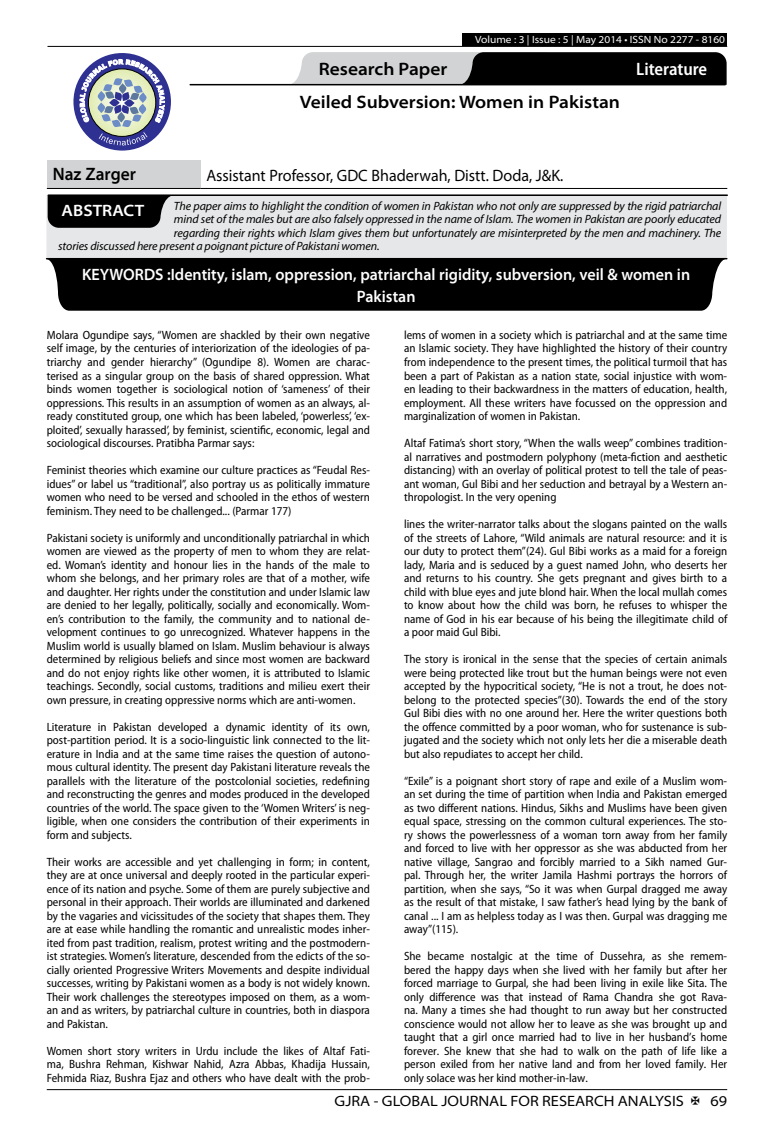
<style>
.page{position:relative;width:774px;height:1136px;background:#fff}
.page>*{position:absolute;margin:0;border:0;box-sizing:border-box;transform-origin:0 0}
.t1{font:600 semi-expanded 18px "Myriad Pro";color:#000}
.t2{font:600 semi-condensed 18px "Myriad Pro";color:#fff}
.t3{font:600 semi-expanded 18px "Myriad Pro";color:#000;scale:.9 1}
.t4{font:600 semi-expanded 16.5px/21.5px "Myriad Pro";color:#fff;text-align:center;scale:.9 1}
.t5{font:semi-expanded 16.5px "Myriad Pro";color:#000;scale:.89 1}
.t6{font:600 semi-expanded 16.5px "Myriad Pro";color:#fff}
.t7{font:semi-expanded 15px "Myriad Pro";color:#000}
.t8{font:semi-condensed 12px/13.5px "Myriad Pro";color:#000;text-align:justify}
.t9{font:italic 12px "Myriad Pro";letter-spacing:-.01em;color:#000}
.t10{font:semi-expanded 10.5px "Myriad Pro";color:#fff}
</style>
<div class="page">
<hr style="left:47px;top:1089px;width:680px;height:1px;background:#000">
<div style="left:462px;top:33px;width:265px;height:13px;background:#000"></div>
<hr style="left:47px;top:46px;width:680px;height:1px;background:#000">
<svg style="left:288px;top:52px;width:439px;height:33px;background:#5a5a5b"></svg>
<hr style="left:190px;top:84px;width:535px;height:1px;background:#000">
<div style="left:73px;top:53px;width:98px;height:97px;background:#2e3092;border-radius:50%"></div>
<svg style="left:80px;top:59px;width:85px;height:86px"></svg>
<div style="left:47px;top:160px;width:153px;height:28px;background:#d1d3d4"></div>
<hr style="left:47px;top:188px;width:153px;height:1px;background:#000">
<hr style="left:200px;top:188px;width:527px;height:1px;background:#000">
<div style="left:46px;top:194px;width:681px;height:64px;background:#e6e7e8"></div>
<hr style="left:48px;top:194px;width:679px;height:2px;background:#000">
<svg style="left:48px;top:196px;width:123px;height:32px;background:#141414"></svg>
<hr style="left:47px;top:258px;width:680px;height:1px;background:#000">
<svg style="left:46px;top:259px;width:680px;height:52px;background:#191919"></svg>
<div style="left:71px;top:268px;width:631px;height:34px;background:#000"></div>
<p class="t10" style="left:475px;top:34px;width:251px">Volume : 3 | Issue : 5 | May 2014 • ISSN No 2277 - 8160</p>
<h1 class="t1" style="left:319px;top:59px;width:130px">Research Paper</h1>
<h1 class="t2" style="left:636px;top:59px;width:73px">Literature</h1>
<h1 class="t1" style="left:300px;top:92px;width:322px">Veiled Subversion: Women in Pakistan</h1>
<h1 class="t3" style="left:53px;top:164px;width:94px">Naz Zarger</h1>
<h2 class="t5" style="left:206px;top:166px;width:403px">Assistant Professor, GDC Bhaderwah, Distt. Doda, J&amp;K.</h2>
<p class="t9" style="left:174px;top:198px;width:549px">The paper aims to highlight the condition of women in Pakistan who not only are suppressed by the rigid patriarchal</p>
<p class="t9" style="left:174px;top:212px;width:549px">mind set of the males but are also falsely oppressed in the name of Islam. The women in Pakistan are poorly educated</p>
<p class="t9" style="left:174px;top:225px;width:549px">regarding their rights which Islam gives them but unfortunately are misinterpreted by the men and machinery. The</p>
<p class="t9" style="left:58px;top:239px;width:323px">stories discussed here present a poignant picture of Pakistani women.</p>
<h2 class="t6" style="left:62px;top:201px;width:84px">ABSTRACT</h2>
<h2 class="t4" style="left:82px;top:264px;width:677px">KEYWORDS :Identity, islam, oppression, patriarchal rigidity, subversion, veil &amp; women in<br>Pakistan</h2>
<p class="t8" style="left:47px;top:328px;width:325px">Molara Ogundipe says, “Women are shackled by their own negative self image, by the centuries of interiorization of the ideologies of pa&shy;triarchy and gender hierarchy” (Ogundipe 8). Women are charac&shy;terised as a singular group on the basis of shared oppression. What binds women together is sociological notion of ‘sameness’ of their oppressions. This results in an assumption of women as an always, al&shy;ready constituted group, one which has been labeled, ‘powerless’, ‘ex&shy;ploited’, sexually harassed’, by feminist, scientific, economic, legal and sociological discourses. Pratibha Parmar says:</p>
<p class="t8" style="left:47px;top:463px;width:325px">Feminist theories which examine our culture practices as “Feudal Res&shy;idues” or label us “traditional”, also portray us as politically immature women who need to be versed and schooled in the ethos of western feminism. They need to be challenged... (Parmar 177)</p>
<p class="t8" style="left:47px;top:531px;width:325px">Pakistani society is uniformly and unconditionally patriarchal in which women are viewed as the property of men to whom they are relat&shy;ed. Woman’s identity and honour lies in the hands of the male to whom she belongs, and her primary roles are that of a mother, wife and daughter. Her rights under the constitution and under Islamic law are denied to her legally, politically, socially and economically. Wom&shy;en’s contribution to the family, the community and to national de&shy;velopment continues to go unrecognized. Whatever happens in the Muslim world is usually blamed on Islam. Muslim behaviour is always determined by religious beliefs and since most women are backward and do not enjoy rights like other women, it is attributed to Islamic teachings. Secondly, social customs, traditions and milieu exert their own pressure, in creating oppressive norms which are anti-women.</p>
<p class="t8" style="left:47px;top:720px;width:325px">Literature in Pakistan developed a dynamic identity of its own, post-partition period. It is a socio-linguistic link connected to the lit&shy;erature in India and at the same time raises the question of autono&shy;mous cultural identity. The present day Pakistani literature reveals the parallels with the literature of the postcolonial societies, redefining and reconstructing the genres and modes produced in the developed countries of the world. The space given to the ‘Women Writers’ is neg&shy;ligible, when one considers the contribution of their experiments in form and subjects.</p>
<p class="t8" style="left:47px;top:855px;width:325px">Their works are accessible and yet challenging in form; in content, they are at once universal and deeply rooted in the particular experi&shy;ence of its nation and psyche. Some of them are purely subjective and personal in their approach. Their worlds are illuminated and darkened by the vagaries and vicissitudes of the society that shapes them. They are at ease while handling the romantic and unrealistic modes inher&shy;ited from past tradition, realism, protest writing and the postmodern&shy;ist strategies. Women’s literature, descended from the edicts of the so&shy;cially oriented Progressive Writers Movements and despite individual successes, writing by Pakistani women as a body is not widely known.<br>Their work challenges the stereotypes imposed on them, as a wom&shy;an and as writers, by patriarchal culture in countries, both in diaspora and Pakistan.</p>
<p class="t8" style="left:47px;top:1044px;width:325px">Women short story writers in Urdu include the likes of Altaf Fati&shy;ma, Bushra Rehman, Kishwar Nahid, Azra Abbas, Khadija Hussain, Fehmida Riaz, Bushra Ejaz and others who have dealt with the prob-</p>
<p class="t8" style="left:404px;top:328px;width:325px">lems of women in a society which is patriarchal and at the same time an Islamic society. They have highlighted the history of their country from independence to the present times, the political turmoil that has been a part of Pakistan as a nation state, social injustice with wom&shy;en leading to their backwardness in the matters of education, health, employment. All these writers have focussed on the oppression and marginalization of women in Pakistan.</p>
<p class="t8" style="left:404px;top:436px;width:325px">Altaf Fatima’s short story, “When the walls weep” combines tradition&shy;al narratives and postmodern polyphony (meta-fiction and aesthetic distancing) with an overlay of political protest to tell the tale of peas&shy;ant woman, Gul Bibi and her seduction and betrayal by a Western an&shy;thropologist. In the very opening</p>
<p class="t8" style="left:404px;top:517px;width:325px">lines the writer-narrator talks about the slogans painted on the walls of the streets of Lahore, “Wild animals are natural resource: and it is our duty to protect them”(24). Gul Bibi works as a maid for a foreign lady, Maria and is seduced by a guest named John, who deserts her and returns to his country. She gets pregnant and gives birth to a child with blue eyes and jute blond hair. When the local mullah comes to know about how the child was born, he refuses to whisper the name of God in his ear because of his being the illegitimate child of a poor maid Gul Bibi.</p>
<p class="t8" style="left:404px;top:652px;width:325px">The story is ironical in the sense that the species of certain animals were being protected like trout but the human beings were not even accepted by the hypocritical society, “He is not a trout, he does not&shy;belong to the protected species”(30). Towards the end of the story Gul Bibi dies with no one around her. Here the writer questions both the offence committed by a poor woman, who for sustenance is sub&shy;jugated and the society which not only lets her die a miserable death but also repudiates to accept her child.</p>
<p class="t8" style="left:404px;top:774px;width:325px">“Exile” is a poignant short story of rape and exile of a Muslim wom&shy;an set during the time of partition when India and Pakistan emerged as two different nations. Hindus, Sikhs and Muslims have been given equal space, stressing on the common cultural experiences. The sto&shy;ry shows the powerlessness of a woman torn away from her family and forced to live with her oppressor as she was abducted from her native village, Sangrao and forcibly married to a Sikh named Gur&shy;pal. Through her, the writer Jamila Hashmi portrays the horrors of partition, when she says, “So it was when Gurpal dragged me away as the result of that mistake, I saw father’s head lying by the bank of canal ... I am as helpless today as I was then. Gurpal was dragging me away”(115).</p>
<p class="t8" style="left:404px;top:949px;width:325px">She became nostalgic at the time of Dussehra, as she remem&shy;bered the happy days when she lived with her family but after her forced marriage to Gurpal, she had been living in exile like Sita. The only difference was that instead of Rama Chandra she got Rava&shy;na. Many a times she had thought to run away but her constructed conscience would not allow her to leave as she was brought up and taught that a girl once married had to live in her husband’s home forever. She knew that she had to walk on the path of life like a person exiled from her native land and from her loved family. Her only solace was her kind mother-in-law.</p>
<p class="t7" style="left:335px;top:1092px;width:351px">GJRA - GLOBAL JOURNAL FOR RESEARCH ANALYSIS</p>
<p class="t7" style="left:710px;top:1092px;width:18px">69</p>
</div>
